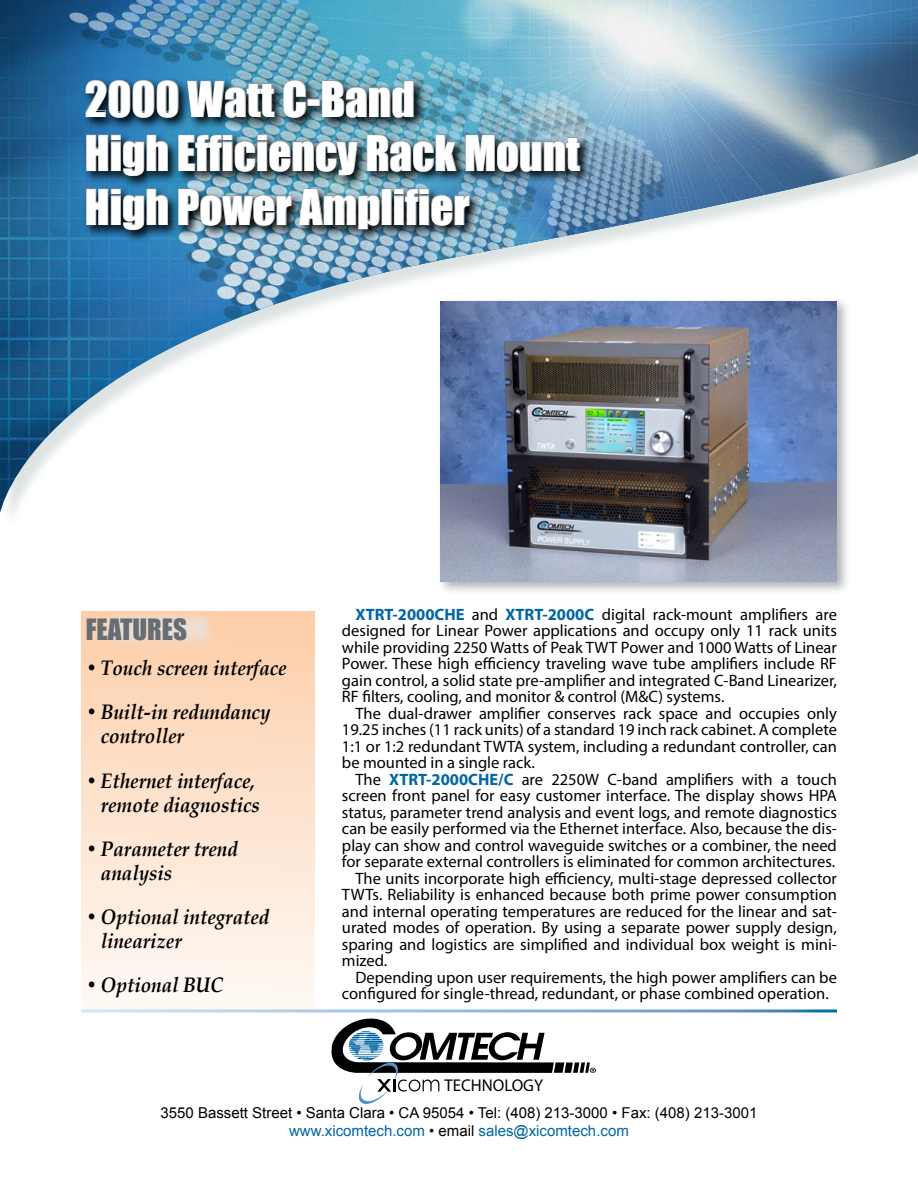
<style>
.page{position:relative;width:918px;height:1188px;background:#fff}
.page>*{position:absolute;margin:0;border:0;box-sizing:border-box;transform-origin:0 0}
.t1{font:45px/54px "Impact";color:#fff}
.t2{font:27px "Impact";color:#676d75}
.t3{font:italic 700 21px/24px "Book Antiqua";color:#000;scale:.9 1}
.t4{font:17.1px "Myriad Pro";color:#000}
.t5{font:16.5px/16.5px "Myriad Pro";color:#000;text-align:justify}
.t6{font:15px/18px "Arial";color:#000;text-align:center}
.s1{font-weight:700;color:#0065a4}
.s2{color:#0065a4}
</style>
<div class="page">
<div style="left:81px;top:612px;width:234px;height:397px;background:linear-gradient(to bottom,#fdcea9,#fef9f5)"></div>
<svg style="left:326px;top:1012px;width:270px;height:92px"></svg>
<svg style="left:99px;top:611px;width:116px;height:36px;background:#f4d7c1"></svg>
<img style="left:0;top:0;width:918px;height:513px">
<div style="left:436px;top:297px;width:414px;height:298px;background:#676d75;opacity:.51"></div>
<img style="left:440px;top:301px;width:397px;height:281px">
<img style="left:82px;top:77px;width:512px;height:166px">
<svg style="left:85px;top:80px;width:94px;height:38px;background:#264256"></svg>
<svg style="left:187px;top:80px;width:88px;height:38px;background:#35505d"></svg>
<svg style="left:283px;top:80px;width:24px;height:38px"></svg>
<div style="left:308px;top:99px;width:12px;height:6px;border:1px solid #939598"></div>
<svg style="left:322px;top:80px;width:92px;height:38px;background:#40575e"></svg>
<svg style="left:86px;top:134px;width:82px;height:42px;background:#274356"></svg>
<img style="left:178px;top:134px;width:180px;height:41px">
<svg style="left:366px;top:134px;width:91px;height:38px;background:#435a61"></svg>
<svg style="left:465px;top:134px;width:116px;height:38px;background:#45575f"></svg>
<svg style="left:86px;top:188px;width:82px;height:42px;background:#274457"></svg>
<img style="left:178px;top:188px;width:114px;height:38px">
<img style="left:299px;top:188px;width:81px;height:41px">
<div style="left:382px;top:189px;width:10px;height:36px;border:1px solid #939598"></div>
<svg style="left:394px;top:188px;width:76px;height:38px;background:#3f525e"></svg>
<h1 class="t1" style="left:85px;top:71px;width:497px">2000 Watt C-Band<br>High Efficiency Rack Mount<br>High Power Amplifier</h1>
<h2 class="t2" style="left:86px;top:608px;width:103px">FEATURES</h2>
<p class="t3" style="left:86px;top:656px;width:225px">• Touch screen interface</p>
<p class="t3" style="left:101px;top:700px;width:190px;text-indent:-15px">• Built-in redundancy controller</p>
<p class="t3" style="left:86px;top:768px;width:195px;text-align:right">• Ethernet interface, remote diagnostics</p>
<p class="t3" style="left:101px;top:837px;width:154px;text-indent:-15px">• Parameter trend analysis</p>
<p class="t3" style="left:101px;top:905px;width:189px;text-indent:-15px">• Optional integrated linearizer</p>
<p class="t3" style="left:86px;top:973px;width:155px">• Optional BUC</p>
<p class="t5" style="left:342px;top:606px;width:496px;text-indent:14px"><span class="s1">XTRT-2000CHE</span> and <span class="s1">XTRT-2000C</span> digital rack-mount amplifiers are designed for Linear Power applications and occupy only 11 rack units while providing 2250 Watts of Peak TWT Power and 1000 Watts of Linear Power. These high efficiency traveling wave tube amplifiers include RF gain control, a solid state pre-amplifier and integrated C-Band Linearizer, RF filters, cooling, and monitor &amp; control (M&amp;C) systems.</p>
<p class="t5" style="left:342px;top:705px;width:497px;text-indent:13px">The dual-drawer amplifier conserves rack space and occupies only 19.25 inches (11 rack units) of a standard 19 inch rack cabinet. A complete 1:1 or 1:2 redundant TWTA system, including a redundant controller, can be mounted in a single rack.</p>
<p class="t5" style="left:355px;top:771px;width:483px">The <span class="s1">XTRT-2000CHE/C</span> are 2250W C-band amplifiers with a touch</p>
<p class="t5" style="left:342px;top:787px;width:496px">screen front panel for easy customer interface. The display shows HPA</p>
<p class="t5" style="left:342px;top:804px;width:497px">status, parameter trend analysis and event logs, and remote diagnostics</p>
<p class="t5" style="left:342px;top:820px;width:497px">can be easily performed via the Ethernet interface. Also, because the dis-</p>
<p class="t5" style="left:342px;top:837px;width:496px">play can show and control waveguide switches or a combiner, the need</p>
<p class="t5" style="left:342px;top:853px;width:495px">for separate external controllers is eliminated for common architectures.</p>
<p class="t5" style="left:355px;top:870px;width:483px">The units incorporate high efficiency, multi-stage depressed collector</p>
<p class="t5" style="left:342px;top:886px;width:497px">TWTs. Reliability is enhanced because both prime power consumption</p>
<p class="t5" style="left:342px;top:903px;width:497px">and internal operating temperatures are reduced for the linear and sat-</p>
<p class="t5" style="left:342px;top:919px;width:496px">urated modes of operation. By using a separate power supply design,</p>
<p class="t5" style="left:342px;top:936px;width:497px">sparing and logistics are simplified and individual box weight is mini-</p>
<p class="t5" style="left:342px;top:952px;width:47px">mized.</p>
<p class="t5" style="left:355px;top:969px;width:483px">Depending upon user requirements, the high power amplifiers can be</p>
<p class="t5" style="left:342px;top:985px;width:488px">configured for single-thread, redundant, or phase combined operation.</p>
<p class="t4" style="left:445px;top:1075px;width:100px">TECHNOLOGY</p>
<p class="t6" style="left:161px;top:1104px;width:598px">3550 Bassett Street • Santa Clara • CA 95054 • Tel: (408) 213-3000 • Fax: (408) 213-3001 <span class="s2">www.xicomtech.com</span> • email <span class="s2">sales@xicomtech.com</span></p>
</div>
